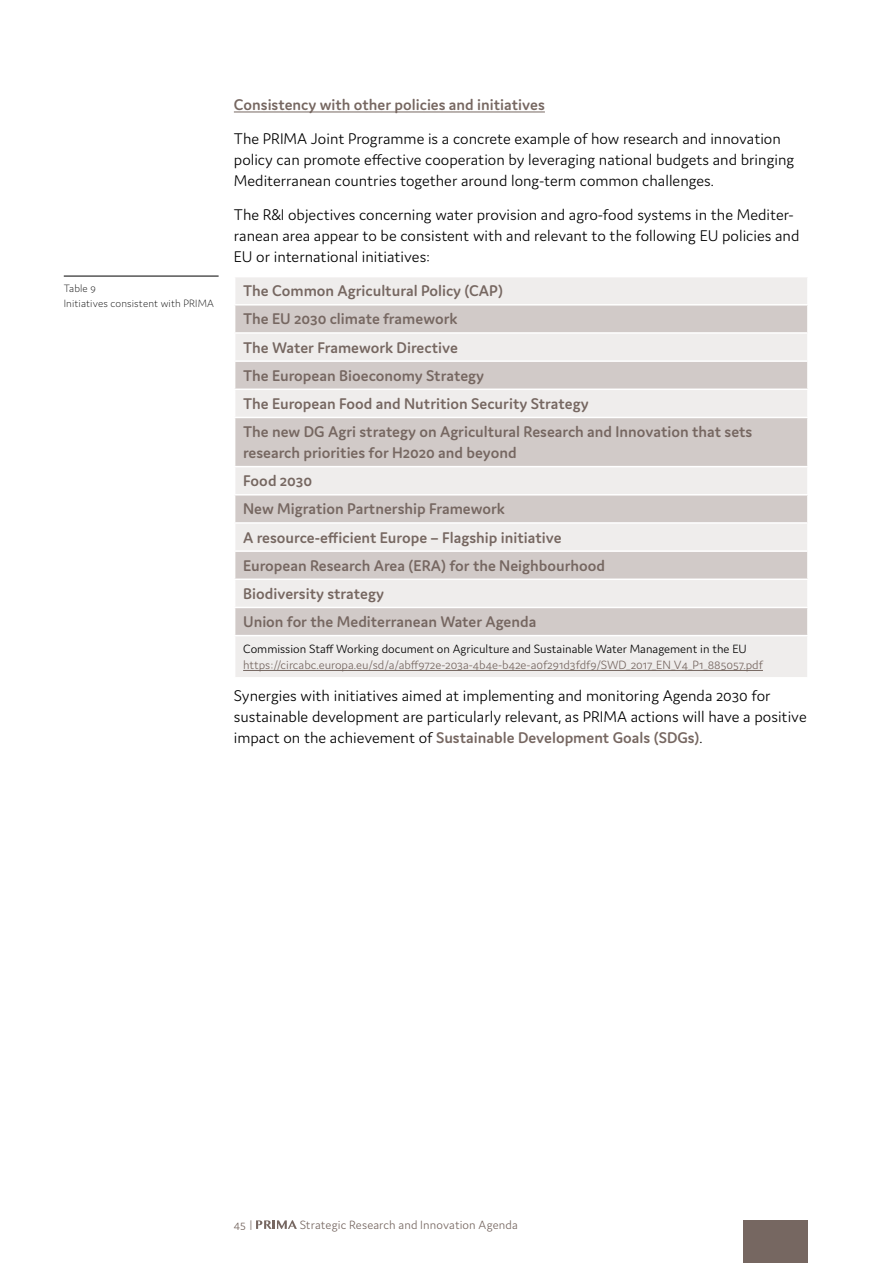
<style>
.page{position:relative;width:893px;height:1263px;background:#fff}
.page>*{position:absolute;margin:0;border:0;box-sizing:border-box;transform-origin:0 0}
.t1{font:300 16.5px/21px "Domus";color:#000}
.t2{font:600 16.5px/28.2px "Domus";color:#766761}
.t3{font:300 12.75px "Domus";color:#766761}
.t4{font:300 12.75px "Domus";color:#000}
.t5{font:200 11.25px/15px "Domus";letter-spacing:.01em;color:#000}
.s1{font-weight:600;color:#766761}
</style>
<div class="page">
<div style="left:744px;top:1220px;width:64px;height:43px;background:#766761"></div>
<svg style="left:256px;top:1220px;width:41px;height:9px"></svg>
<hr style="left:234px;top:112px;width:311px;height:1px;background:#766761">
<div style="left:235px;top:277px;width:572px;height:400px;background:#efedec"></div>
<svg style="left:235px;top:306px;width:572px;height:329px;background:#dedad8"></svg>
<hr style="left:234px;top:304px;width:575px;height:2px;background:#fff">
<hr style="left:234px;top:332px;width:575px;height:2px;background:#fff">
<hr style="left:234px;top:360px;width:575px;height:2px;background:#fff">
<hr style="left:234px;top:388px;width:575px;height:2px;background:#fff">
<hr style="left:234px;top:417px;width:575px;height:1px;background:#fff">
<hr style="left:234px;top:466px;width:575px;height:1px;background:#fff">
<hr style="left:234px;top:494px;width:575px;height:1px;background:#fff">
<hr style="left:234px;top:522px;width:575px;height:2px;background:#fff">
<hr style="left:234px;top:550px;width:575px;height:2px;background:#fff">
<hr style="left:234px;top:578px;width:575px;height:2px;background:#fff">
<hr style="left:234px;top:607px;width:575px;height:1px;background:#fff">
<hr style="left:234px;top:635px;width:575px;height:1px;background:#fff">
<hr style="left:243px;top:670px;width:520px;height:1px;background:#766761">
<hr style="left:64px;top:276px;width:155px;height:1px;background:#000">
<p class="t5" style="left:64px;top:281px;width:152px">Table 9<br>Initiatives consistent with PRIMA</p>
<p class="t2" style="left:234px;top:91px;width:313px">Consistency with other policies and initiatives</p>
<p class="t1" style="left:234px;top:128px;width:562px">The PRIMA Joint Programme is a concrete example of how research and innovation policy can promote effective cooperation by leveraging national budgets and bringing<br>Mediterranean countries together around long-term common challenges.</p>
<p class="t1" style="left:234px;top:204px;width:567px">The R&amp;I objectives concerning water provision and agro-food systems in the Mediter&shy;ranean area appear to be consistent with and relevant to the following EU policies and<br>EU or international initiatives:</p>
<p class="t2" style="left:243px;top:277px;width:511px">The Common Agricultural Policy (CAP)<br>The EU 2030 climate framework<br>The Water Framework Directive<br>The European Bioeconomy Strategy<br>The European Food and Nutrition Security Strategy<br>The new DG Agri strategy on Agricultural Research and Innovation that sets</p>
<p class="t2" style="left:243px;top:438px;width:364px">research priorities for H2020 and beyond<br>Food 2030<br>New Migration Partnership Framework<br>A resource-efficient Europe – Flagship initiative European Research Area (ERA) for the Neighbourhood Biodiversity strategy<br>Union for the Mediterranean Water Agenda</p>
<p class="t4" style="left:243px;top:642px;width:505px">Commission Staff Working document on Agriculture and Sustainable Water Management in the EU</p>
<p class="t3" style="left:243px;top:658px;width:521px">https://circabc.europa.eu/sd/a/abff972e-203a-4b4e-b42e-a0f291d3fdf9/SWD_2017_EN_V4_P1_885057.pdf</p>
<p class="t1" style="left:234px;top:685px;width:574px">Synergies with initiatives aimed at implementing and monitoring Agenda 2030 for sustainable development are particularly relevant, as PRIMA actions will have a positive impact on the achievement of <span class="s1">Sustainable Development Goals (SDGs)</span>.</p>
<p class="t3" style="left:234px;top:1218px;width:21px">45 |</p>
<p class="t3" style="left:300px;top:1218px;width:220px">Strategic Research and Innovation Agenda</p>
</div>
